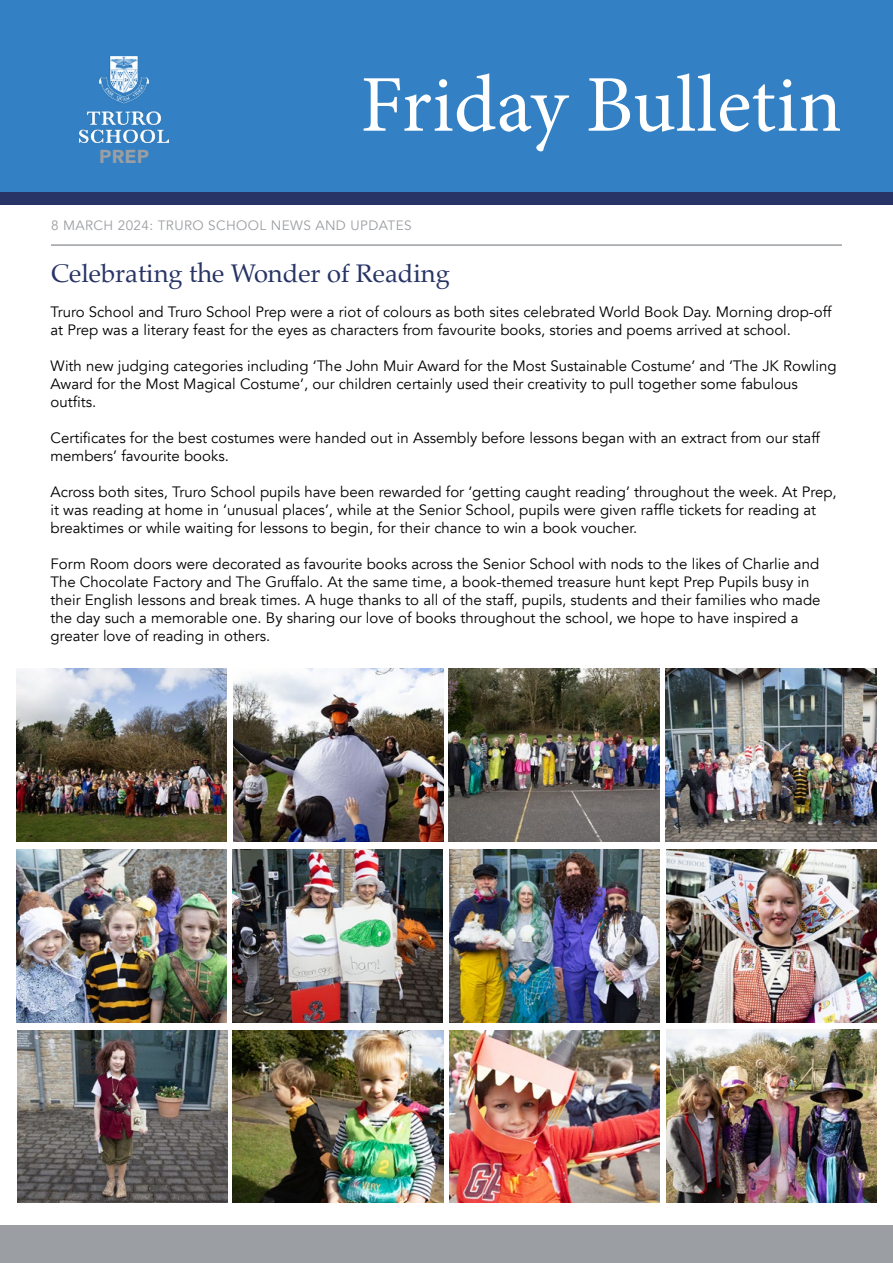
<style>
.page{position:relative;width:893px;height:1263px;background:#fff}
.page>*{position:absolute;margin:0;border:0;box-sizing:border-box;transform-origin:0 0}
.t1{font:80.55px "Minion Pro";color:#fff}
.t2{font:25.5px "Palatino";color:#273465}
.t3{font:900 18.75px "Avenir";color:#9b9ea2;scale:1.04 1}
.t4{font:15px/18px "Avenir";color:#000}
.t5{font:13.5px "Avenir";letter-spacing:.03em;color:#9b9ea2}
</style>
<div class="page">
<div style="left:0;top:1226px;width:893px;height:37px;background:#9b9ea2"></div>
<div style="left:0;top:191px;width:893px;height:14px;background:#273465"></div>
<div style="left:0;top:0;width:893px;height:191px;background:#3381c4"></div>
<svg style="left:79px;top:142px;width:54px;height:1px"></svg>
<img style="left:79px;top:57px;width:90px;height:85px">
<hr style="left:51px;top:244px;width:791px;height:2px;background:#9b9ea2">
<img style="left:16px;top:669px;width:211px;height:173px">
<img style="left:233px;top:669px;width:211px;height:173px">
<img style="left:449px;top:669px;width:210px;height:173px">
<img style="left:16px;top:849px;width:211px;height:173px">
<img style="left:232px;top:849px;width:211px;height:173px">
<img style="left:449px;top:849px;width:211px;height:173px">
<img style="left:17px;top:1030px;width:211px;height:173px">
<img style="left:233px;top:1030px;width:210px;height:173px">
<img style="left:449px;top:1030px;width:211px;height:173px">
<img style="left:665px;top:669px;width:211px;height:172px">
<img style="left:666px;top:849px;width:211px;height:173px">
<img style="left:666px;top:1030px;width:211px;height:173px">
<p class="t3" style="left:99px;top:141px;width:50px">PREP</p>
<h1 class="t1" style="left:360px;top:51px;width:483px">Friday Bulletin</h1>
<p class="t5" style="left:51px;top:217px;width:362px">8 MARCH 2024: TRURO SCHOOL NEWS AND UPDATES</p>
<h2 class="t2" style="left:51px;top:252px;width:400px">Celebrating the Wonder of Reading</h2>
<p class="t4" style="left:51px;top:303px;width:782px">Truro School and Truro School Prep were a riot of colours as both sites celebrated World Book Day. Morning drop-off at Prep was a literary feast for the eyes as characters from favourite books, stories and poems arrived at school.</p>
<p class="t4" style="left:51px;top:357px;width:787px">With new judging categories including ‘The John Muir Award for the Most Sustainable Costume’ and ‘The JK Rowling<br>Award for the Most Magical Costume’, our children certainly used their creativity to pull together some fabulous outfits.</p>
<p class="t4" style="left:51px;top:429px;width:771px">Certificates for the best costumes were handed out in Assembly before lessons began with an extract from our staff members’ favourite books.</p>
<p class="t4" style="left:51px;top:483px;width:788px">Across both sites, Truro School pupils have been rewarded for ‘getting caught reading’ throughout the week. At Prep, it was reading at home in ‘unusual places’, while at the Senior School, pupils were given raffle tickets for reading at breaktimes or while waiting for lessons to begin, for their chance to win a book voucher.</p>
<p class="t4" style="left:51px;top:555px;width:771px">Form Room doors were decorated as favourite books across the Senior School with nods to the likes of Charlie and The Chocolate Factory and The Gruffalo. At the same time, a book-themed treasure hunt kept Prep Pupils busy in their English lessons and break times. A huge thanks to all of the staff, pupils, students and their families who made the day such a memorable one. By sharing our love of books throughout the school, we hope to have inspired a greater love of reading in others.</p>
</div>
